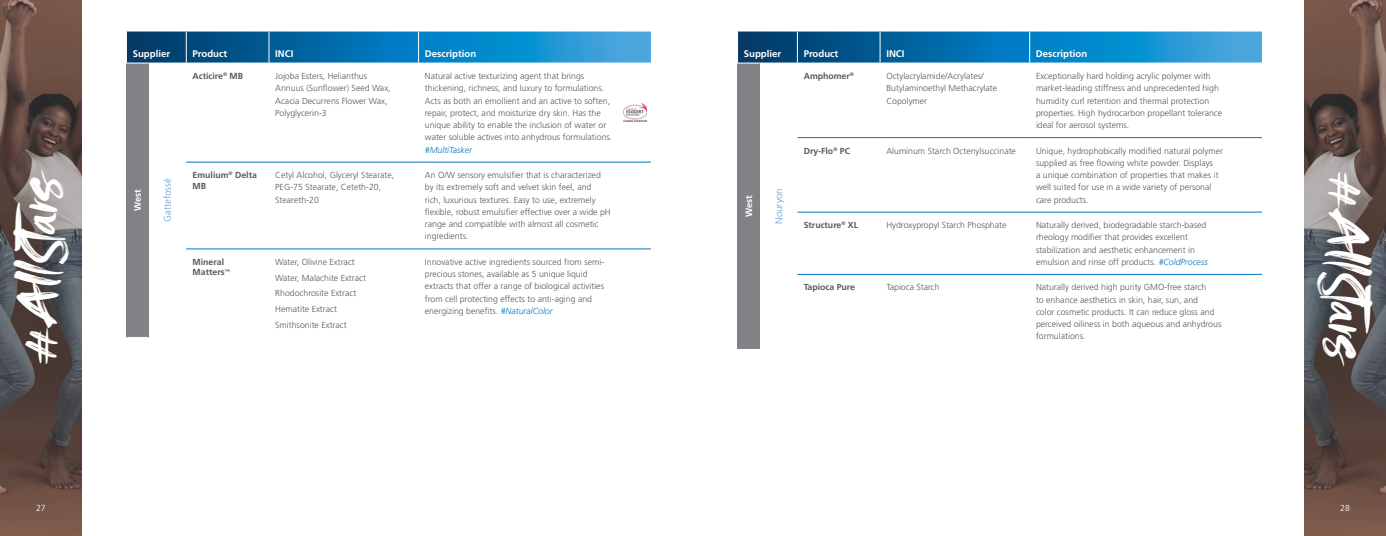
<style>
.page{position:relative;width:1386px;height:536px;background:#fff}
.page>*{position:absolute;margin:0;border:0;box-sizing:border-box;transform-origin:0 0}
.t1{font:42px "Rocked ALT";color:#fff}
.t2{font:700 9.62px "Frutiger LT Std";color:#fff}
.t3{font:300 9.62px "Frutiger LT Std";color:#62a0d7}
.t4{font:700 9.19px "Frutiger LT Std";color:#fff}
.t5{font:300 8.75px/12.2px "Frutiger LT Std";color:#58595b}
.t6{font:700 8.75px/10.5px "Frutiger LT Std";color:#58595b}
.t7{font:italic 300 8.75px "Frutiger LT Std";color:#007ac2}
.t8{font:300 8.75px "Frutiger LT Std";color:#fff}
.s1{font-style:italic;color:#007ac2}
</style>
<div class="page">
<svg style="left:0;top:0;width:82px;height:536px;background:#62524e"></svg>
<svg style="left:1304px;top:0;width:82px;height:536px;background:#62524e"></svg>
<div style="left:126px;top:63px;width:22px;height:274px;background:#808285"></div>
<svg style="left:126px;top:32px;width:525px;height:32px;background:#1277b2"></svg>
<hr style="left:148px;top:63px;width:38px;height:1px;background:#fff">
<hr style="left:186px;top:63px;width:83px;height:1px;background:#fff">
<hr style="left:269px;top:63px;width:150px;height:1px;background:#fff">
<hr style="left:419px;top:63px;width:200px;height:1px;background:#fff">
<hr style="left:619px;top:63px;width:32px;height:1px;background:#fff">
<hr style="left:186px;top:249px;width:83px;height:1px;background:#007ac2">
<hr style="left:269px;top:249px;width:150px;height:1px;background:#007ac2">
<hr style="left:419px;top:249px;width:200px;height:1px;background:#007ac2">
<hr style="left:619px;top:249px;width:32px;height:1px;background:#007ac2">
<hr style="left:186px;top:162px;width:83px;height:1px;background:#007ac2">
<hr style="left:269px;top:162px;width:150px;height:1px;background:#007ac2">
<hr style="left:419px;top:162px;width:200px;height:1px;background:#007ac2">
<hr style="left:619px;top:162px;width:32px;height:1px;background:#007ac2">
<img style="left:624px;top:103px;width:23px;height:18px">
<div style="left:738px;top:63px;width:22px;height:286px;background:#808285"></div>
<svg style="left:737px;top:32px;width:525px;height:32px;background:#1278b2"></svg>
<hr style="left:760px;top:63px;width:37px;height:1px;background:#fff">
<hr style="left:797px;top:63px;width:83px;height:1px;background:#fff">
<hr style="left:880px;top:63px;width:150px;height:1px;background:#fff">
<hr style="left:1030px;top:63px;width:201px;height:1px;background:#fff">
<hr style="left:1231px;top:63px;width:31px;height:1px;background:#fff">
<hr style="left:797px;top:137px;width:83px;height:1px;background:#007ac2">
<hr style="left:797px;top:212px;width:83px;height:1px;background:#007ac2">
<hr style="left:797px;top:274px;width:83px;height:1px;background:#007ac2">
<hr style="left:880px;top:137px;width:150px;height:1px;background:#007ac2">
<hr style="left:880px;top:212px;width:150px;height:1px;background:#007ac2">
<hr style="left:880px;top:274px;width:150px;height:1px;background:#007ac2">
<hr style="left:1030px;top:137px;width:201px;height:1px;background:#007ac2">
<hr style="left:1030px;top:212px;width:201px;height:1px;background:#007ac2">
<hr style="left:1030px;top:274px;width:201px;height:1px;background:#007ac2">
<hr style="left:1231px;top:137px;width:31px;height:1px;background:#007ac2">
<hr style="left:1231px;top:212px;width:31px;height:1px;background:#007ac2">
<hr style="left:1231px;top:274px;width:31px;height:1px;background:#007ac2">
<p class="t2" style="left:133px;top:48px;width:39px">Supplier</p>
<p class="t2" style="left:193px;top:48px;width:36px">Product</p>
<p class="t2" style="left:275px;top:48px;width:20px">INCI</p>
<p class="t2" style="left:425px;top:48px;width:53px">Description</p>
<p class="t2" style="left:744px;top:48px;width:39px">Supplier</p>
<p class="t2" style="left:804px;top:48px;width:36px">Product</p>
<p class="t2" style="left:886px;top:48px;width:20px">INCI</p>
<p class="t2" style="left:1036px;top:48px;width:53px">Description</p>
<p class="t6" style="left:193px;top:71px;width:52px">Acticire<sup>®</sup> MB</p>
<p class="t5" style="left:275px;top:70px;width:117px">Jojoba Esters, Helianthus<br>Annuus (Sunflower) Seed Wax,<br>Acacia Decurrens Flower Wax,<br>Polyglycerin-3</p>
<p class="t5" style="left:425px;top:70px;width:189px">Natural active texturizing agent that brings thickening, richness, and luxury to formulations.<br>Acts as both an emollient and an active to soften, repair, protect, and moisturize dry skin. Has the unique ability to enable the inclusion of water or water soluble actives into anhydrous formulations.</p>
<p class="t7" style="left:425px;top:144px;width:49px">#MultiTasker</p>
<p class="t6" style="left:193px;top:170px;width:66px">Emulium<sup>®</sup> Delta<br>MB</p>
<p class="t5" style="left:275px;top:169px;width:121px">Cetyl Alcohol, Glyceryl Stearate,<br>PEG-75 Stearate, Ceteth-20,<br>Steareth-20</p>
<p class="t5" style="left:425px;top:169px;width:187px">An O/W sensory emulsifier that is characterized by its extremely soft and velvet skin feel, and<br>rich, luxurious textures. Easy to use, extremely flexible, robust emulsifier effective over a wide pH range and compatible with almost all cosmetic ingredients.</p>
<p class="t6" style="left:193px;top:256px;width:39px">Mineral<br>Matters<sup>™</sup></p>
<p class="t5" style="left:275px;top:254px;width:92px;line-height:15.8px">Water, Olivine Extract<br>Water, Malachite Extract<br>Rhodochrosite Extract<br>Hematite Extract<br>Smithsonite Extract</p>
<p class="t5" style="left:425px;top:256px;width:181px">Innovative active ingredients sourced from semi&shy;precious stones, available as 5 unique liquid extracts that offer a range of biological activities from cell protecting effects to anti-aging and energizing benefits. <span class="s1">#NaturalColor</span></p>
<p class="t6" style="left:804px;top:71px;width:52px">Amphomer<sup>®</sup></p>
<p class="t5" style="left:886px;top:70px;width:112px">Octylacrylamide/Acrylates/<br>Butylaminoethyl Methacrylate<br>Copolymer</p>
<p class="t5" style="left:1036px;top:70px;width:188px">Exceptionally hard holding acrylic polymer with market-leading stiffness and unprecedented high humidity curl retention and thermal protection properties. High hydrocarbon propellant tolerance ideal for aerosol systems.</p>
<p class="t6" style="left:804px;top:145px;width:48px">Dry-Flo<sup>®</sup> PC</p>
<p class="t5" style="left:886px;top:144px;width:131px">Aluminum Starch Octenylsuccinate</p>
<p class="t5" style="left:1036px;top:144px;width:189px">Unique, hydrophobically modified natural polymer supplied as free flowing white powder. Displays<br>a unique combination of properties that makes it well suited for use in a wide variety of personal care products.</p>
<p class="t6" style="left:804px;top:220px;width:56px">Structure<sup>®</sup> XL</p>
<p class="t5" style="left:886px;top:219px;width:122px">Hydroxypropyl Starch Phosphate</p>
<p class="t5" style="left:1036px;top:219px;width:173px">Naturally derived, biodegradable starch-based rheology modifier that provides excellent stabilization and aesthetic enhancement in emulsion and rinse off products. <span class="s1">#ColdProcess</span></p>
<p class="t6" style="left:804px;top:282px;width:53px">Tapioca Pure</p>
<p class="t5" style="left:886px;top:281px;width:55px">Tapioca Starch</p>
<p class="t5" style="left:1036px;top:281px;width:187px">Naturally derived high purity GMO-free starch<br>to enhance aesthetics in skin, hair, sun, and<br>color cosmetic products. It can reduce gloss and perceived oiliness in both aqueous and anhydrous formulations.</p>
<h1 class="t1" style="left:16px;top:364px;width:197px;rotate:-90deg">#AllStars</h1>
<h1 class="t1" style="left:1370px;top:172px;width:197px;rotate:90deg">#AllStars</h1>
<p class="t4" style="left:132px;top:211px;width:23px;rotate:-90deg">West</p>
<p class="t3" style="left:162px;top:222px;width:45px;rotate:-90deg">Gattefossé</p>
<p class="t4" style="left:743px;top:217px;width:23px;rotate:-90deg">West</p>
<p class="t3" style="left:773px;top:223px;width:37px;rotate:-90deg">Nouryon</p>
<p class="t8" style="left:36px;top:503px;width:11px">27</p>
<p class="t8" style="left:1340px;top:503px;width:11px">28</p>
</div>
